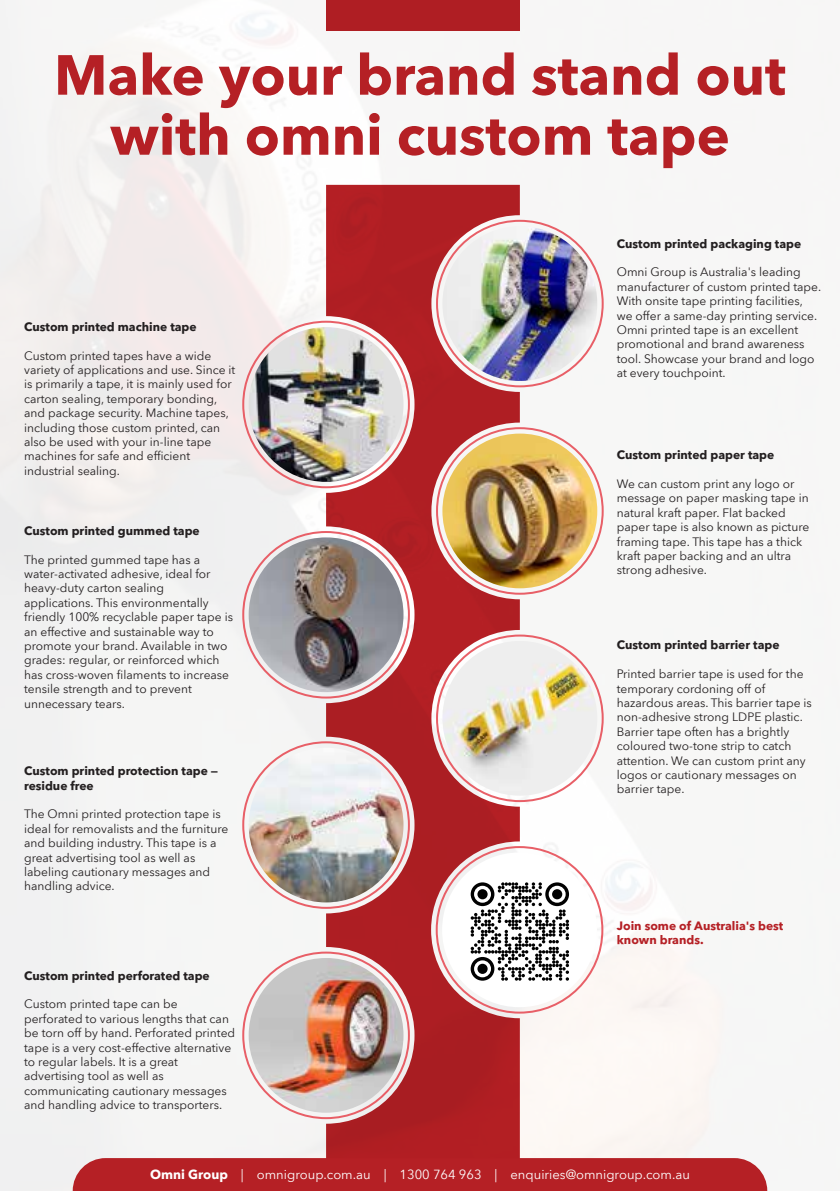
<style>
.page{position:relative;width:840px;height:1191px;background:#fff}
.page>*{position:absolute;margin:0;border:0;box-sizing:border-box;transform-origin:0 0}
.t1{font:700 55.8px/60px "Avenir Next Cyr";color:#b52025;text-align:center}
.t2{font:13px "Avenir Next Cyr";color:#fff}
.t3{font:12px/14.4px "Avenir Next Cyr";color:#231f20}
.t4{font:700 12px/14.4px "Avenir Next Cyr";color:#231f20}
.t5{font:700 12px/14.4px "Avenir Next Cyr";color:#b52025}
.s1{font-weight:700}
</style>
<div class="page">
<div style="left:0;top:0;width:839px;height:1191px;background:#f6f6f6"></div>
<img style="left:442px;top:226px;width:155px;height:155px;border-radius:77px">
<img style="left:442px;top:433px;width:155px;height:155px;border-radius:77px">
<img style="left:442px;top:641px;width:155px;height:154px;border-radius:76px">
<img style="left:248px;top:327px;width:155px;height:155px;border-radius:77px">
<img style="left:248px;top:537px;width:155px;height:155px;border-radius:77px">
<img style="left:248px;top:747px;width:155px;height:155px;border-radius:77px">
<img style="left:248px;top:958px;width:155px;height:154px;border-radius:77px">
<div style="left:442px;top:852px;width:154px;height:155px;background:#fff;border-radius:50%"></div>
<svg style="left:519px;top:882px;width:49px;height:98px"></svg>
<div style="left:326px;top:0;width:193px;height:31px;background:#b52025"></div>
<img style="left:326px;top:185px;width:193px;height:973px">
<div style="left:73px;top:1158px;width:693px;height:32px;background:#b52025"></div>
<hr style="left:73px;top:1190px;width:693px;height:1px;background:#b52025">
<h1 class="t1" style="left:54px;top:40px;width:732px">Make your brand stand out with omni custom tape</h1>
<p class="t4" style="left:24px;top:318px;width:174px">Custom printed machine tape</p>
<p class="t3" style="left:24px;top:347px;width:213px">Custom printed tapes have a wide variety of applications and use. Since it is primarily a tape, it is mainly used for carton sealing, temporary bonding, and package security. Machine tapes, including those custom printed, can also be used with your in-line tape machines for safe and efficient industrial sealing.</p>
<p class="t4" style="left:24px;top:522px;width:177px">Custom printed gummed tape</p>
<p class="t3" style="left:24px;top:551px;width:210px">The printed gummed tape has a water-activated adhesive, ideal for heavy-duty carton sealing applications. This environmentally friendly 100% recyclable paper tape is an effective and sustainable way to promote your brand. Available in two grades: regular, or reinforced which has cross-woven filaments to increase tensile strength and to prevent unnecessary tears.</p>
<p class="t4" style="left:24px;top:762px;width:195px">Custom printed protection tape — residue free</p>
<p class="t3" style="left:24px;top:806px;width:205px">The Omni printed protection tape is ideal for removalists and the furniture and building industry. This tape is a great advertising tool as well as labeling cautionary messages and handling advice.</p>
<p class="t4" style="left:24px;top:967px;width:187px">Custom printed perforated tape</p>
<p class="t3" style="left:24px;top:996px;width:212px">Custom printed tape can be perforated to various lengths that can be torn off by hand. Perforated printed tape is a very cost-effective alternative to regular labels. It is a great advertising tool as well as communicating cautionary messages and handling advice to transporters.</p>
<p class="t4" style="left:616px;top:235px;width:186px">Custom printed packaging tape</p>
<p class="t3" style="left:616px;top:264px;width:206px">Omni Group is Australia's leading manufacturer of custom printed tape.<br>With onsite tape printing facilities, we offer a same-day printing service.<br>Omni printed tape is an excellent promotional and brand awareness tool. Showcase your brand and logo at every touchpoint.</p>
<p class="t4" style="left:616px;top:446px;width:159px">Custom printed paper tape</p>
<p class="t3" style="left:616px;top:475px;width:194px">We can custom print any logo or message on paper masking tape in natural kraft paper. Flat backed paper tape is also known as picture framing tape. This tape has a thick kraft paper backing and an ultra strong adhesive.</p>
<p class="t4" style="left:616px;top:637px;width:164px">Custom printed barrier tape</p>
<p class="t3" style="left:616px;top:665px;width:196px">Printed barrier tape is used for the temporary cordoning off of hazardous areas. This barrier tape is non-adhesive strong LDPE plastic.<br>Barrier tape often has a brightly coloured two-tone strip to catch attention. We can custom print any logos or cautionary messages on barrier tape.</p>
<p class="t5" style="left:616px;top:917px;width:168px">Join some of Australia's best known brands.</p>
<p class="t2" style="left:150px;top:1164px;width:541px"><span class="s1">Omni Group</span> | omnigroup.com.au | 1300 764 963 | enquiries@omnigroup.com.au</p>
</div>
